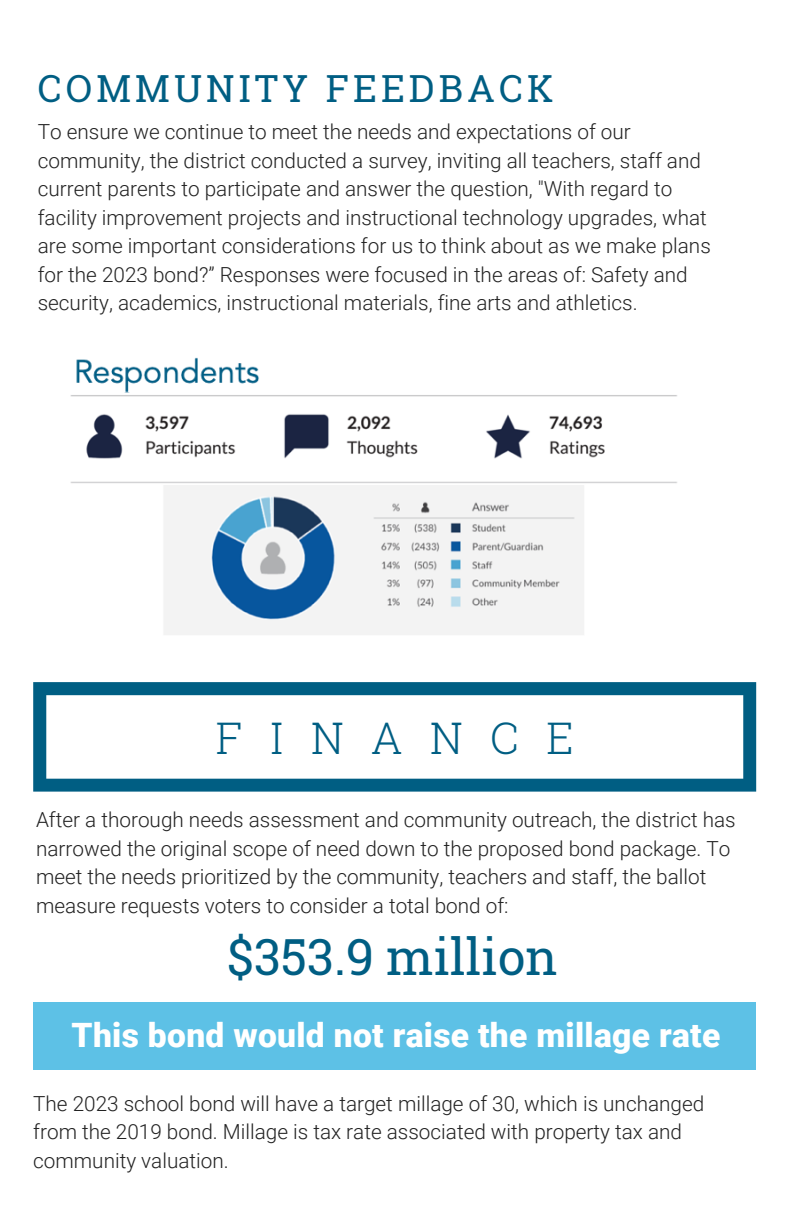
<style>
.page{position:relative;width:792px;height:1224px;background:#fff}
.page>*{position:absolute;margin:0;border:0;box-sizing:border-box;transform-origin:0 0}
.t1{font:49.8px "Roboto Slab";color:#005e83}
.t2{font:300 43.6px "Roboto Slab";letter-spacing:.63em;color:#005e83}
.t3{font:37.4px "Roboto Slab";letter-spacing:.11em;color:#005e83}
.t4{font:900 33.6px "Roboto";letter-spacing:.01em;color:#fff}
.t5{font:300 20.8px/28.4px "Roboto";color:#222}
</style>
<div class="page">
<svg style="left:33px;top:682px;width:723px;height:110px"></svg>
<div style="left:33px;top:1002px;width:723px;height:67px;background:#5dc1e6"></div>
<img style="left:70px;top:357px;width:607px;height:278px">
<h3 class="t3" style="left:38px;top:63px;width:517px">COMMUNITY FEEDBACK</h3>
<p class="t5" style="left:38px;top:118px;width:675px">To ensure we continue to meet the needs and expectations of our community, the district conducted a survey, inviting all teachers, staff and current parents to participate and answer the question, "With regard to facility improvement projects and instructional technology upgrades, what are some important considerations for us to think about as we make plans for the 2023 bond?” Responses were focused in the areas of: Safety and security, academics, instructional materials, fine arts and athletics.</p>
<h2 class="t2" style="left:216px;top:708px;width:359px">FINANCE</h2>
<p class="t5" style="left:36px;top:806px;width:701px">After a thorough needs assessment and community outreach, the district has narrowed the original scope of need down to the proposed bond package. To meet the needs prioritized by the community, teachers and staff, the ballot measure requests voters to consider a total bond of:</p>
<h1 class="t1" style="left:227px;top:923px;width:332px">$353.9 million</h1>
<h3 class="t4" style="left:72px;top:1016px;width:650px">This bond would not raise the millage rate</h3>
<p class="t5" style="left:33px;top:1090px;width:673px">The 2023 school bond will have a target millage of 30, which is unchanged from the 2019 bond. Millage is tax rate associated with property tax and community valuation.</p>
</div>
